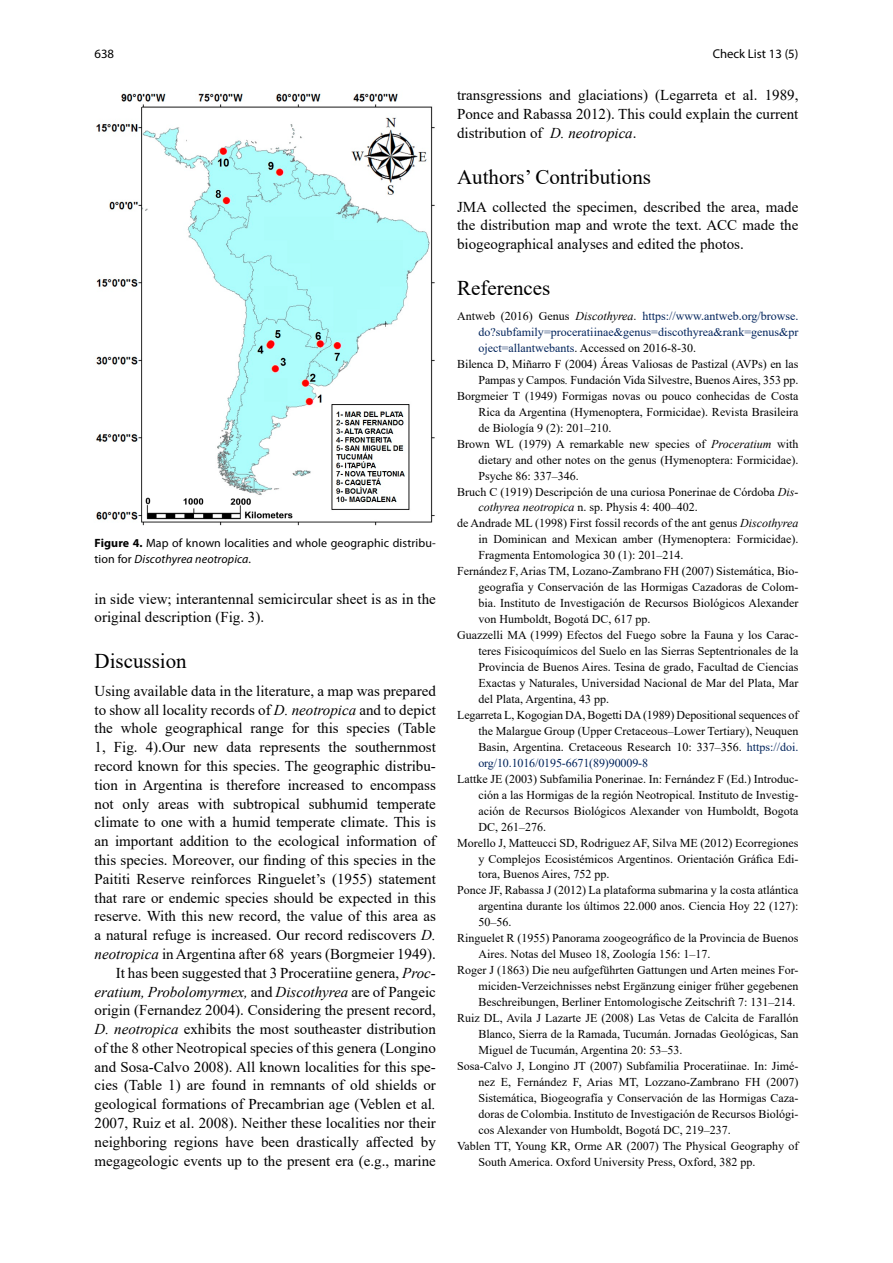
<style>
.page{position:relative;width:893px;height:1263px;background:#fff}
.page>*{position:absolute;margin:0;border:0;box-sizing:border-box;transform-origin:0 0}
.N_Head{font:21px "Times New Roman";color:#000}
.N_Head_References{font:21px "Times New Roman";color:#000}
.N_body_nind{font:15px/18.8px "Times New Roman";color:#000;text-align:justify}
.N_body_i{font:15px/18.8px "Times New Roman";color:#000;text-align:justify}
.t1{font:12.75px "Myriad Pro";color:#000}
.N_ref{font:12px/15.9px "Times New Roman";color:#000;text-align:justify}
.N_ref-2{font:12px/15.9px "Times New Roman";color:#00235b;text-align:justify}
.CAPTIONS{font:12px/16.5px "Myriad Pro";letter-spacing:.01em;color:#000}
.s1{font-weight:700}
.s2{font-style:italic}
.s3{color:#000}
.s4{font-style:italic;color:#000}
.s5{color:#00235b}
</style>
<div class="page">
<img style="left:96px;top:93px;width:339px;height:433px">
<p class="t1" style="left:94px;top:46px;width:21px">638</p>
<p class="t1" style="left:713px;top:46px;width:87px">Check List 13 (5)</p>
<p class="CAPTIONS" style="left:94px;top:534px;width:343px"><span class="s1">Figure 4.</span> Map of known localities and whole geographic distribu&shy;tion for <span class="s2">Discothyrea neotropica</span>.</p>
<p class="N_body_nind" style="left:94px;top:589px;width:343px">in side view; interantennal semicircular sheet is as in the original description (Fig. 3).</p>
<p class="N_Head" style="left:94px;top:646px;width:94px">Discussion</p>
<p class="N_body_nind" style="left:94px;top:681px;width:343px">Using available data in the literature, a map was prepared to show all locality records of <span class="s2">D. neotropica</span> and to depict the whole geographical range for this species (Table 1, Fig. 4).Our new data represents the southernmost record known for this species. The geographic distribu&shy;tion in Argentina is therefore increased to encompass not only areas with subtropical subhumid temperate climate to one with a humid temperate climate. This is an important addition to the ecological information of this species. Moreover, our finding of this species in the Paititi Reserve reinforces Ringuelet’s (1955) statement that rare or endemic species should be expected in this reserve. With this new record, the value of this area as a natural refuge is increased. Our record rediscovers <span class="s2">D. neotropica</span> in Argentina after 68 years (Borgmeier 1949).</p>
<p class="N_body_i" style="left:94px;top:963px;width:343px;text-indent:21px">It has been suggested that 3 Proceratiine genera, <span class="s2">Proc&shy;eratium, Probolomyrmex,</span> and <span class="s2">Discothyrea</span> are of Pangeic origin (Fernandez 2004). Considering the present record, <span class="s2">D. neotropica</span> exhibits the most southeaster distribution of the 8 other Neotropical species of this genera (Longino and Sosa-Calvo 2008). All known localities for this spe&shy;cies (Table 1) are found in remnants of old shields or geological formations of Precambrian age (Veblen et al<span class="s2">.<br></span>2007, Ruiz et al. 2008). Neither these localities nor their neighboring regions have been drastically affected by megageologic events up to the present era (e.g., marine</p>
<p class="N_body_i" style="left:457px;top:86px;width:343px">transgressions and glaciations) (Legarreta et al. 1989, Ponce and Rabassa 2012). This could explain the current distribution of <span class="s2">D. neotropica</span>.</p>
<p class="N_Head" style="left:457px;top:162px;width:195px">Authors’ Contributions</p>
<p class="N_body_nind" style="left:457px;top:197px;width:343px">JMA collected the specimen, described the area, made the distribution map and wrote the text. ACC made the biogeographical analyses and edited the photos.</p>
<p class="N_Head_References" style="left:457px;top:273px;width:95px">References</p>
<p class="N_ref-2" style="left:478px;top:308px;width:322px;text-indent:-21px"><span class="s3">Antweb (2016) Genus</span> <span class="s4">Discothyrea</span><span class="s3">.</span> https://www.antweb.org/browse. do?subfamily=proceratiinae&amp;genus=discothyrea&amp;rank=genus&amp;pr oject=allantwebants<span class="s3">. Accessed on 2016-8-30.</span></p>
<p class="N_ref" style="left:457px;top:355px;width:343px;text-align:right">Bilenca D, Miñarro F (2004) Áreas Valiosas de Pastizal (AVPs) en las<br>Pampas y Campos<span class="s2">.</span> Fundación Vida Silvestre, Buenos Aires, 353 pp.</p>
<p class="N_ref" style="left:478px;top:387px;width:322px;text-indent:-21px">Borgmeier T (1949) Formigas novas ou pouco conhecidas de Costa Rica da Argentina (Hymenoptera, Formicidae). Revista Brasileira de Biología 9 (2): 201–210.</p>
<p class="N_ref" style="left:478px;top:435px;width:322px;text-indent:-21px">Brown WL (1979) A remarkable new species of <span class="s2">Proceratium</span> with dietary and other notes on the genus (Hymenoptera: Formicidae).<br>Psyche 86: 337–346.</p>
<p class="N_ref" style="left:478px;top:483px;width:322px;text-indent:-21px">Bruch C (1919) Descripción de una curiosa Ponerinae de Córdoba <span class="s2">Dis&shy;cothyrea neotropica</span> n. sp. Physis 4: 400–402.</p>
<p class="N_ref" style="left:478px;top:515px;width:322px;text-indent:-21px">de Andrade ML (1998) First fossil records of the ant genus <span class="s2">Discothyrea </span>in Dominican and Mexican amber (Hymenoptera: Formicidae).<br>Fragmenta Entomologica 30 (1): 201–214.</p>
<p class="N_ref" style="left:478px;top:563px;width:322px;text-indent:-21px">Fernández F, Arias TM, Lozano-Zambrano FH (2007) Sistemática, Bio&shy;geografía y Conservación de las Hormigas Cazadoras de Colom&shy;bia. Instituto de Investigación de Recursos Biológicos Alexander von Humboldt, Bogotá DC, 617 pp.</p>
<p class="N_ref" style="left:478px;top:627px;width:322px;text-indent:-21px">Guazzelli MA (1999) Efectos del Fuego sobre la Fauna y los Carac&shy;teres Fisicoquímicos del Suelo en las Sierras Septentrionales de la Provincia de Buenos Aires. Tesina de grado, Facultad de Ciencias Exactas y Naturales, Universidad Nacional de Mar del Plata, Mar del Plata, Argentina, 43 pp.</p>
<p class="N_ref" style="left:478px;top:706px;width:322px;text-indent:-21px">Legarreta L, Kogogian DA, Bogetti DA (1989) Depositional sequences of the Malargue Group (Upper Cretaceous–Lower Tertiary), Neuquen Basin, Argentina. Cretaceous Research 10: 337–356. <span class="s5">https://doi. org/10.1016/0195-6671(89)90009-8</span></p>
<p class="N_ref" style="left:478px;top:770px;width:322px;text-indent:-21px">Lattke JE (2003) Subfamilia Ponerinae. In: Fernández F (Ed.) Introduc&shy;ción a las Hormigas de la región Neotropical<span class="s2">.</span> Instituto de Investig&shy;ación de Recursos Biológicos Alexander von Humboldt, Bogota DC, 261–276.</p>
<p class="N_ref" style="left:478px;top:834px;width:322px;text-indent:-21px">Morello J, Matteucci SD, Rodriguez AF, Silva ME (2012) Ecorregiones y Complejos Ecosistémicos Argentinos. Orientación Gráfica Edi&shy;tora, Buenos Aires, 752 pp.</p>
<p class="N_ref" style="left:478px;top:882px;width:322px;text-indent:-21px">Ponce JF, Rabassa J (2012) La plataforma submarina y la costa atlántica argentina durante los últimos 22.000 anos. Ciencia Hoy 22 (127):<br>50–56.</p>
<p class="N_ref" style="left:478px;top:930px;width:322px;text-indent:-21px">Ringuelet R (1955) Panorama zoogeográfico de la Provincia de Buenos<br>Aires. Notas del Museo 18, Zoología 156: 1–17.</p>
<p class="N_ref" style="left:478px;top:962px;width:322px;text-indent:-21px">Roger J (1863) Die neu aufgeführten Gattungen und Arten meines For&shy;miciden-Verzeichnisses nebst Ergänzung einiger früher gegebenen Beschreibungen, Berliner Entomologische Zeitschrift 7: 131–214.</p>
<p class="N_ref" style="left:478px;top:1010px;width:322px;text-indent:-21px">Ruiz DL, Avila J Lazarte JE (2008) Las Vetas de Calcita de Farallón Blanco, Sierra de la Ramada, Tucumán. Jornadas Geológicas, San Miguel de Tucumán, Argentina 20: 53–53.</p>
<p class="N_ref" style="left:478px;top:1057px;width:322px;text-indent:-21px">Sosa-Calvo J, Longino JT (2007) Subfamilia Proceratiinae. In: Jimé&shy;nez E, Fernández F, Arias MT, Lozzano-Zambrano FH (2007)<br>Sistemática, Biogeografía y Conservación de las Hormigas Caza&shy;doras de Colombia. Instituto de Investigación de Recursos Biológi&shy;cos Alexander von Humboldt, Bogotá DC, 219–237.</p>
<p class="N_ref" style="left:478px;top:1137px;width:322px;text-indent:-21px">Vablen TT, Young KR, Orme AR (2007) The Physical Geography of<br>South America. Oxford University Press, Oxford, 382 pp.</p>
</div>
